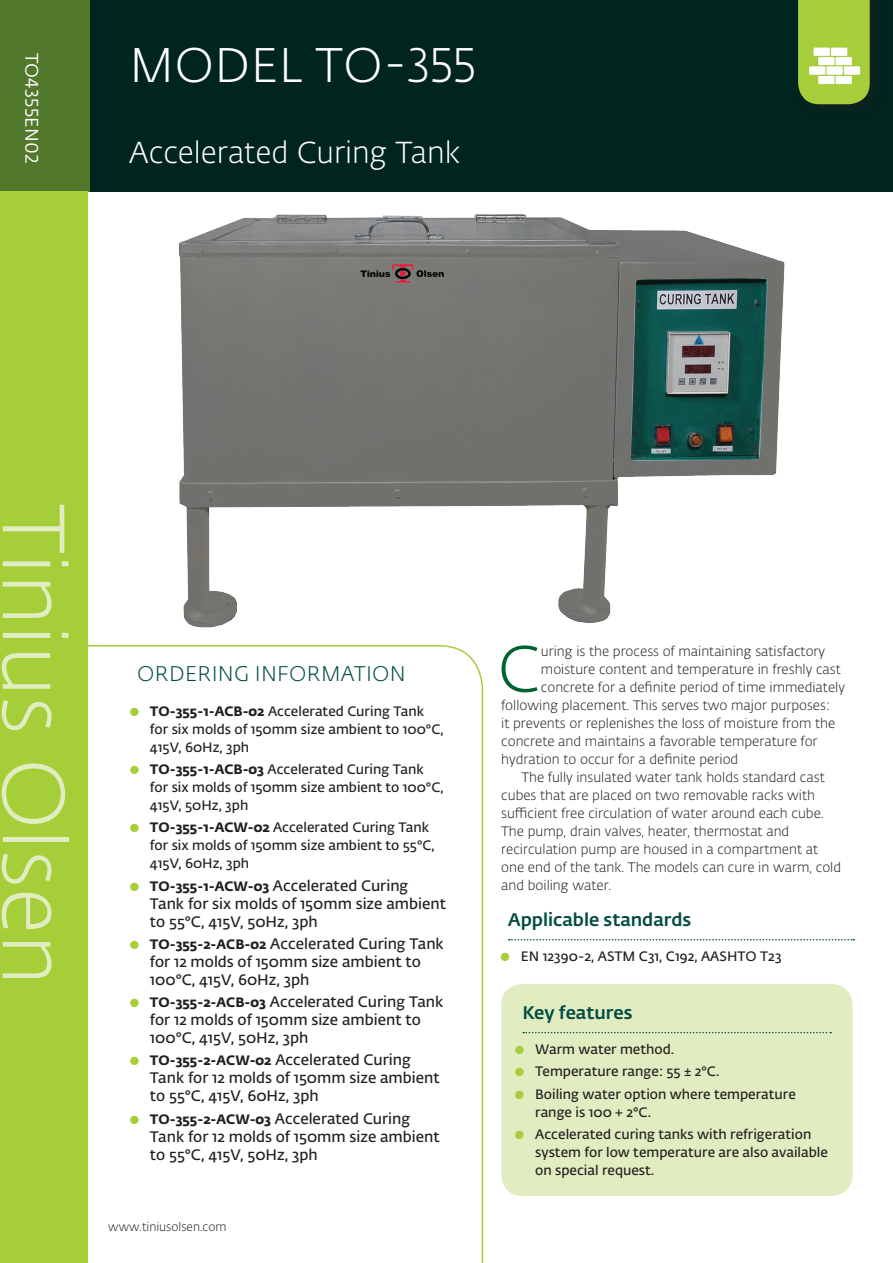
<style>
.page{position:relative;width:893px;height:1263px;background:#fff}
.page>*{position:absolute;margin:0;border:0;box-sizing:border-box;transform-origin:0 0}
.t1{font:300 87px "Fedra Sans Alt Std";color:#e1edc1}
.t2{font:300 64.35px "Fedra Sans Alt Std";color:#00622f}
.t3{font:300 48px "Fedra Sans Alt Std";letter-spacing:.01em;color:#fff}
.t4{font:300 30px "Fedra Sans Alt Std";color:#fff}
.t5{font:300 21px "Fedra Sans Alt Std";letter-spacing:.01em;color:#034c44}
.t6{font:500 18px "Fedra Sans Alt Std";color:#034c44}
.t7{font:18px "Fedra Sans Alt Std";letter-spacing:.01em;color:#fff}
.t8{font:600 15px/18px "Fedra Sans Alt Std";color:#231f20}
.t9{font:300 13.5px "Fedra Sans Alt Std";color:#231f20}
.t10{font:600 13.5px/18px "Fedra Sans Alt Std";color:#231f20}
.t11{font:300 12px "Fedra Sans Alt Std";color:#231f20}
.s1{font-size:15px;color:#a6ce39}
.s2{font-weight:700}
.s3{color:#a6ce39}
.s4{font-weight:700;font-size:13.5px}
</style>
<div class="page">
<div style="left:0;top:0;width:893px;height:191px;background:#00241e"></div>
<div style="left:0;top:0;width:89px;height:191px;background:#52782b"></div>
<svg style="left:798px;top:0;width:72px;height:104px;background:#9cc337"></svg>
<div style="left:0;top:191px;width:87px;height:1072px;background:#a6ce39"></div>
<img style="left:803px;top:22px;width:64px;height:62px">
<img style="left:806px;top:33px;width:55px;height:51px">
<div style="left:501px;top:984px;width:352px;height:212px;background:#e1edc1;border-radius:21px"></div>
<svg style="left:523px;top:1032px;width:308px;height:1px"></svg>
<svg style="left:509px;top:939px;width:345px;height:1px"></svg>
<img style="left:179px;top:214px;width:606px;height:414px">
<svg style="left:87px;top:645px;width:396px;height:618px"></svg>
<h3 class="t7" style="left:43px;top:53px;width:113px;rotate:90deg">TO4355EN02</h3>
<h3 class="t3" style="left:129px;top:36px;width:348px">MODEL TO-355</h3>
<h3 class="t4" style="left:129px;top:134px;width:333px">Accelerated Curing Tank</h3>
<h1 class="t1" style="left:86px;top:504px;width:483px;rotate:90deg">Tinius Olsen</h1>
<h3 class="t5" style="left:137px;top:661px;width:270px">ORDERING INFORMATION</h3>
<p class="t10" style="left:150px;top:702px;width:295px;text-indent:-21px"><span class="s1">●</span> <span class="s2">TO-355-1-ACB-02</span> Accelerated Curing Tank for six molds of 150mm size ambient to 100°C,<br>415V, 60Hz, 3ph</p>
<p class="t10" style="left:150px;top:760px;width:295px;text-indent:-21px"><span class="s1">●</span> <span class="s2">TO-355-1-ACB-03</span> Accelerated Curing Tank for six molds of 150mm size ambient to 100°C,<br>415V, 50Hz, 3ph</p>
<p class="t10" style="left:150px;top:819px;width:286px;text-indent:-21px"><span class="s1">●</span> <span class="s2">TO-355-1-ACW-02</span> Accelerated Curing Tank for six molds of 150mm size ambient to 55°C,<br>415V, 60Hz, 3ph</p>
<p class="t8" style="left:150px;top:876px;width:298px;text-indent:-21px"><span class="s3">●</span> <span class="s4">TO-355-1-ACW-03</span> Accelerated Curing<br>Tank for six molds of 150mm size ambient to 55°C, 415V, 50Hz, 3ph</p>
<p class="t8" style="left:150px;top:935px;width:295px;text-indent:-21px"><span class="s3">●</span> <span class="s4">TO-355-2-ACB-02</span> Accelerated Curing Tank for 12 molds of 150mm size ambient to<br>100°C, 415V, 60Hz, 3ph</p>
<p class="t8" style="left:150px;top:993px;width:295px;text-indent:-21px"><span class="s3">●</span> <span class="s4">TO-355-2-ACB-03</span> Accelerated Curing Tank for 12 molds of 150mm size ambient to<br>100°C, 415V, 50Hz, 3ph</p>
<p class="t8" style="left:150px;top:1051px;width:291px;text-indent:-21px"><span class="s3">●</span> <span class="s4">TO-355-2-ACW-02</span> Accelerated Curing<br>Tank for 12 molds of 150mm size ambient to 55°C, 415V, 60Hz, 3ph</p>
<p class="t8" style="left:150px;top:1109px;width:291px;text-indent:-21px"><span class="s3">●</span> <span class="s4">TO-355-2-ACW-03</span> Accelerated Curing<br>Tank for 12 molds of 150mm size ambient to 55°C, 415V, 50Hz, 3ph</p>
<p class="t11" style="left:108px;top:1219px;width:120px">www.tiniusolsen.com</p>
<h2 class="t2" style="left:497px;top:630px;width:45px">C</h2>
<p class="t9" style="left:541px;top:643px;width:286px">uring is the process of maintaining satisfactory</p>
<p class="t9" style="left:541px;top:661px;width:301px">moisture content and temperature in freshly cast</p>
<p class="t9" style="left:541px;top:679px;width:306px">concrete for a definite period of time immediately</p>
<p class="t9" style="left:501px;top:697px;width:330px">following placement. This serves two major purposes:</p>
<p class="t9" style="left:501px;top:715px;width:336px">it prevents or replenishes the loss of moisture from the</p>
<p class="t9" style="left:501px;top:733px;width:318px">concrete and maintains a favorable temperature for</p>
<p class="t9" style="left:501px;top:751px;width:239px">hydration to occur for a definite period</p>
<p class="t9" style="left:521px;top:769px;width:305px">The fully insulated water tank holds standard cast</p>
<p class="t9" style="left:501px;top:787px;width:315px">cubes that are placed on two removable racks with</p>
<p class="t9" style="left:501px;top:805px;width:324px">sufficient free circulation of water around each cube.</p>
<p class="t9" style="left:501px;top:823px;width:290px">The pump, drain valves, heater, thermostat and</p>
<p class="t9" style="left:501px;top:841px;width:318px">recirculation pump are housed in a compartment at</p>
<p class="t9" style="left:501px;top:859px;width:341px">one end of the tank. The models can cure in warm, cold</p>
<p class="t9" style="left:501px;top:877px;width:112px">and boiling water.</p>
<h3 class="t6" style="left:508px;top:909px;width:185px">Applicable standards</h3>
<p class="t10" style="left:500px;top:948px;width:283px"><span class="s1">●</span> EN 12390-2, ASTM C31, C192, AASHTO T23</p>
<h3 class="t6" style="left:522px;top:1002px;width:112px">Key features</h3>
<p class="t10" style="left:514px;top:1040px;width:162px"><span class="s1">●</span> Warm water method.</p>
<p class="t10" style="left:514px;top:1063px;width:207px"><span class="s1">●</span> Temperature range: 55 ± 2°C.</p>
<p class="t10" style="left:535px;top:1085px;width:262px;text-indent:-21px"><span class="s1">●</span> Boiling water option where temperature range is 100 + 2°C.</p>
<p class="t10" style="left:535px;top:1125px;width:294px;text-indent:-21px"><span class="s1">●</span> Accelerated curing tanks with refrigeration system for low temperature are also available on special request.</p>
</div>
